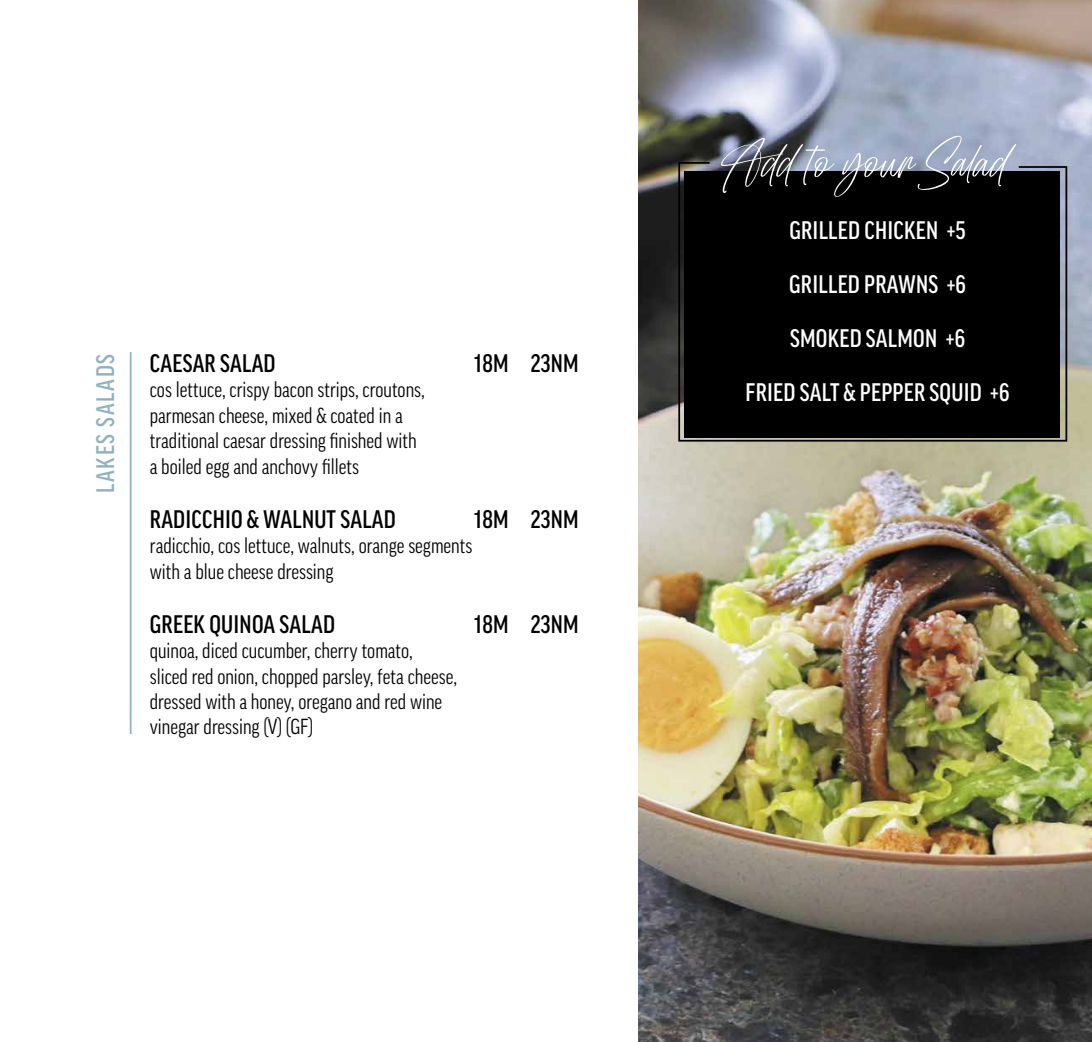
<style>
.page{position:relative;width:1092px;height:1042px;background:#fff}
.page>*{position:absolute;margin:0;border:0;box-sizing:border-box;transform-origin:0 0}
.t1{font:54.43px "Abu Dhabi";color:#fff}
.t2{font:500 condensed 24.5px "Good Pro";letter-spacing:.01em;color:#000}
.t3{font:500 condensed 24.5px "Good Pro";letter-spacing:.01em;color:#fff}
.t4{font:500 condensed 24.5px "Good Pro";letter-spacing:.07em;color:#91b1c0}
.t5{font:condensed 21px/25.4px "Good Pro";color:#000}
</style>
<div class="page">
<img style="left:638px;top:0;width:453px;height:1042px">
<hr style="left:130px;top:352px;width:1px;height:382px;background:#91b1c0">
<svg style="left:677px;top:161px;width:390px;height:281px;background:#0a0a0a"></svg>
<p class="t4" style="left:92px;top:493px;width:141px;rotate:-90deg">LAKES SALADS</p>
<p class="t2" style="left:150px;top:350px;width:127px">CAESAR SALAD</p>
<p class="t2" style="left:475px;top:350px;width:105px">18M 23NM</p>
<p class="t5" style="left:150px;top:377px;width:276px">cos lettuce, crispy bacon strips, croutons, parmesan cheese, mixed &amp; coated in a traditional caesar dressing finished with a boiled egg and anchovy fillets</p>
<p class="t2" style="left:150px;top:505px;width:247px">RADICCHIO &amp; WALNUT SALAD</p>
<p class="t2" style="left:475px;top:505px;width:105px">18M 23NM</p>
<p class="t5" style="left:150px;top:533px;width:324px;line-height:25.9px">radicchio, cos lettuce, walnuts, orange segments with a blue cheese dressing</p>
<p class="t2" style="left:150px;top:611px;width:186px">GREEK QUINOA SALAD</p>
<p class="t2" style="left:475px;top:611px;width:105px">18M 23NM</p>
<p class="t5" style="left:150px;top:638px;width:309px">quinoa, diced cucumber, cherry tomato,<br>sliced red onion, chopped parsley, feta cheese, dressed with a honey, oregano and red wine vinegar dressing (V) (GF)</p>
<h1 class="t1" style="left:719px;top:120px;width:292px">Add to your Salad</h1>
<p class="t3" style="left:789px;top:216px;width:178px">GRILLED CHICKEN +5</p>
<p class="t3" style="left:789px;top:270px;width:178px">GRILLED PRAWNS +6</p>
<p class="t3" style="left:790px;top:324px;width:176px">SMOKED SALMON +6</p>
<p class="t3" style="left:745px;top:379px;width:265px">FRIED SALT &amp; PEPPER SQUID +6</p>
</div>
